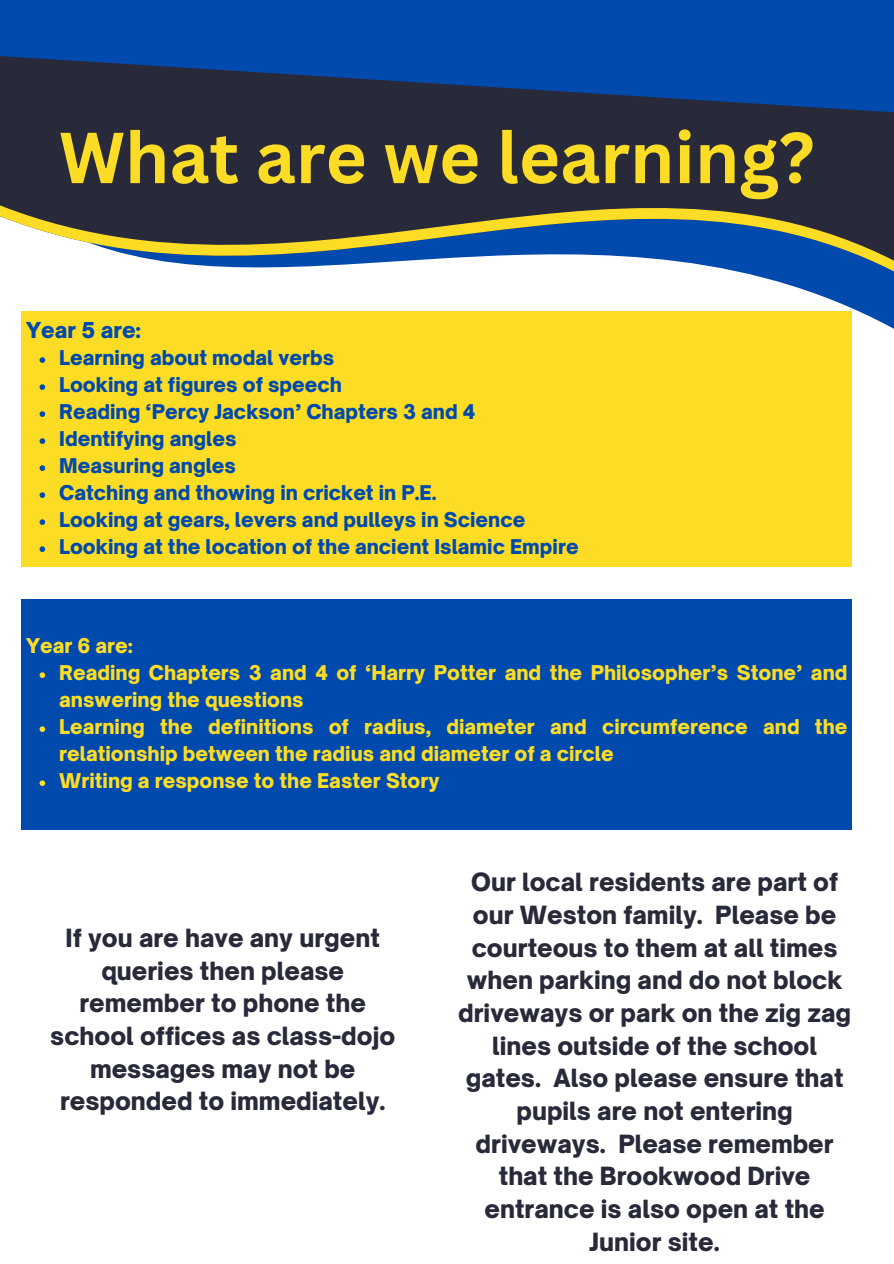
<style>
.page{position:relative;width:894px;height:1264px;background:#fff}
.page>*{position:absolute;margin:0;border:0;box-sizing:border-box;transform-origin:0 0}
.t1{font:700 70.5px "Canva Sans";color:#fcdc24}
.t2{font:900 24px/32.7px "Open Sauce One";color:#282939;text-align:center}
.t3{font:900 21px "Open Sauce One";color:#004aad}
.t4{font:900 19.5px/27px "Open Sauce One";color:#fcdc24}
.t5{font:900 19.5px "Open Sauce One";color:#004aad}
</style>
<div class="page">
<div style="left:0;top:0;width:893px;height:135px;background:#004aad"></div>
<svg style="left:0;top:56px;width:893px;height:332px;fill:#282939"></svg>
<div style="left:22px;top:311px;width:829px;height:256px;background:#fcdc24"></div>
<svg style="left:40px;top:357px;width:5px;height:6px"></svg>
<svg style="left:40px;top:384px;width:5px;height:6px"></svg>
<svg style="left:40px;top:411px;width:5px;height:6px"></svg>
<svg style="left:40px;top:438px;width:5px;height:6px"></svg>
<svg style="left:40px;top:465px;width:5px;height:6px"></svg>
<svg style="left:40px;top:492px;width:5px;height:6px"></svg>
<svg style="left:40px;top:519px;width:5px;height:6px"></svg>
<svg style="left:40px;top:546px;width:5px;height:6px"></svg>
<div style="left:22px;top:599px;width:829px;height:231px;background:#004aad"></div>
<svg style="left:40px;top:672px;width:5px;height:6px"></svg>
<svg style="left:40px;top:726px;width:5px;height:6px"></svg>
<svg style="left:40px;top:780px;width:5px;height:6px"></svg>
<p class="t1" style="left:59px;top:108px;width:756px">What are we learning?</p>
<p class="t3" style="left:26px;top:317px;width:117px">Year 5 are:</p>
<h1 class="t5" style="left:59px;top:345px;width:276px">Learning about modal verbs</h1>
<h3 class="t5" style="left:59px;top:372px;width:284px">Looking at figures of speech</h3>
<p class="t5" style="left:59px;top:399px;width:417px">Reading ‘Percy Jackson’ Chapters 3 and 4</p>
<p class="t5" style="left:59px;top:426px;width:179px">Identifying angles</p>
<p class="t5" style="left:59px;top:453px;width:178px">Measuring angles</p>
<p class="t5" style="left:59px;top:480px;width:379px">Catching and thowing in cricket in P.E.</p>
<p class="t5" style="left:59px;top:507px;width:467px">Looking at gears, levers and pulleys in Science</p>
<p class="t5" style="left:59px;top:534px;width:521px">Looking at the location of the ancient Islamic Empire</p>
<p class="t4" style="left:26px;top:632px;width:108px">Year 6 are:</p>
<p class="t4" style="left:59px;top:659px;width:789px">Reading Chapters 3 and 4 of ‘Harry Potter and the Philosopher’s Stone’ and answering the questions</p>
<h3 class="t4" style="left:59px;top:713px;width:789px">Learning the definitions of radius, diameter and circumference and the relationship between the radius and diameter of a circle</h3>
<p class="t4" style="left:59px;top:767px;width:382px">Writing a response to the Easter Story</p>
<p class="t2" style="left:50px;top:921px;width:346px">If you are have any urgent queries then please remember to phone the school offices as class-dojo messages may not be responded to immediately.</p>
<h2 class="t2" style="left:458px;top:866px;width:394px">Our local residents are part of our Weston family. Please be courteous to them at all times when parking and do not block driveways or park on the zig zag lines outside of the school gates. Also please ensure that pupils are not entering driveways. Please remember that the Brookwood Drive entrance is also open at the<br>Junior site.</h2>
</div>
